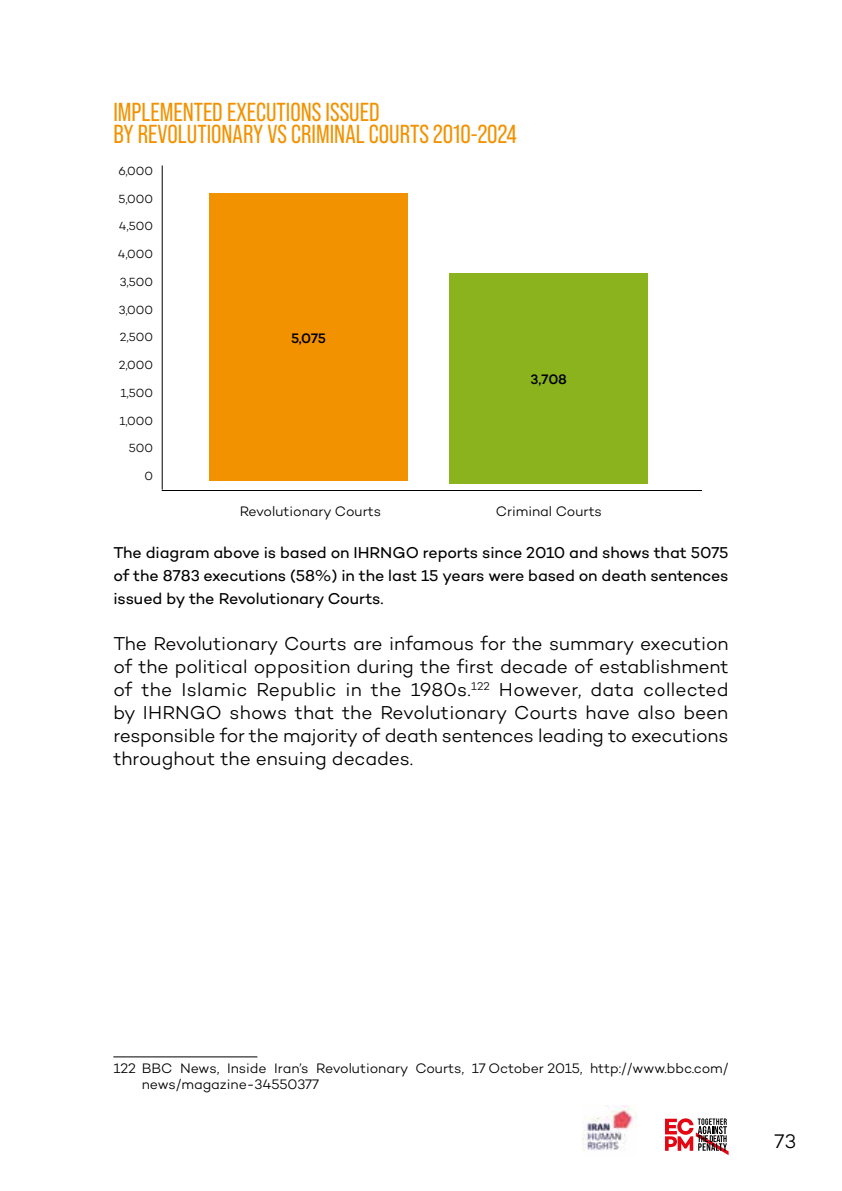
<style>
.page{position:relative;width:842px;height:1191px;background:#fff}
.page>*{position:absolute;margin:0;border:0;box-sizing:border-box;transform-origin:0 0}
.t1{font:26px/22px "Bebas Neue Pro";color:#f39200}
.t2{font:300 20px "Campton";color:#000}
.t3{font:300 19px/23px "Campton";letter-spacing:-.005em;color:#000;text-align:justify}
.t4{font:16px/23px "Campton";letter-spacing:-.005em;color:#000;text-align:justify}
.t5{font:300 14px/16px "Campton";color:#000}
.t6{font:500 14px "Campton";letter-spacing:-.02em;color:#000}
.t7{font:300 12px "Campton";color:#000}
</style>
<div class="page">
<img style="left:583px;top:1105px;width:54px;height:46px">
<svg style="left:665px;top:1118px;width:64px;height:37px"></svg>
<div style="left:209px;top:193px;width:199px;height:288px;background:#f39200"></div>
<div style="left:450px;top:273px;width:198px;height:210px;background:#8ab31d"></div>
<hr style="left:162px;top:165px;width:1px;height:324px;background:#000">
<hr style="left:162px;top:490px;width:540px;height:1px;background:#000">
<hr style="left:113px;top:1056px;width:144px;height:1px;background:#000">
<h1 class="t1" style="left:113px;top:101px;width:405px">IMPLEMENTED EXECUTIONS ISSUED<br>BY REVOLUTIONARY VS CRIMINAL COURTS 2010-2024</h1>
<p class="t7" style="left:118px;top:163px;width:36px">6,000</p>
<p class="t7" style="left:119px;top:191px;width:36px">5,000</p>
<p class="t7" style="left:119px;top:219px;width:36px">4,500</p>
<p class="t7" style="left:118px;top:247px;width:37px">4,000</p>
<p class="t7" style="left:120px;top:274px;width:35px">3,500</p>
<p class="t7" style="left:119px;top:302px;width:36px">3,000</p>
<p class="t7" style="left:120px;top:330px;width:35px">2,500</p>
<p class="t7" style="left:119px;top:357px;width:36px">2,000</p>
<p class="t7" style="left:120px;top:385px;width:34px">1,500</p>
<p class="t7" style="left:119px;top:413px;width:35px">1,000</p>
<p class="t7" style="left:129px;top:441px;width:26px">500</p>
<p class="t7" style="left:144px;top:468px;width:10px">0</p>
<p class="t6" style="left:291px;top:329px;width:36px">5,075</p>
<p class="t6" style="left:531px;top:370px;width:38px">3,708</p>
<p class="t5" style="left:240px;top:503px;width:143px">Revolutionary Courts</p>
<p class="t5" style="left:496px;top:503px;width:108px">Criminal Courts</p>
<p class="t4" style="left:113px;top:540px;width:617px">The diagram above is based on IHRNGO reports since 2010 and shows that 5075 of the 8783 executions (58%) in the last 15 years were based on death sentences issued by the Revolutionary Courts.</p>
<p class="t3" style="left:113px;top:631px;width:617px">The Revolutionary Courts are infamous for the summary execution of the political opposition during the first decade of establishment of the Islamic Republic in the 1980s.<sup>122</sup> However, data collected by IHRNGO shows that the Revolutionary Courts have also been responsible for the majority of death sentences leading to executions throughout the ensuing decades.</p>
<p class="t5" style="left:142px;top:1060px;width:588px;text-indent:-28px">122 BBC News, Inside Iran’s Revolutionary Courts, 17 October 2015, http://www.bbc.com/ news/magazine-34550377</p>
<p class="t2" style="left:775px;top:1129px;width:23px">73</p>
</div>
